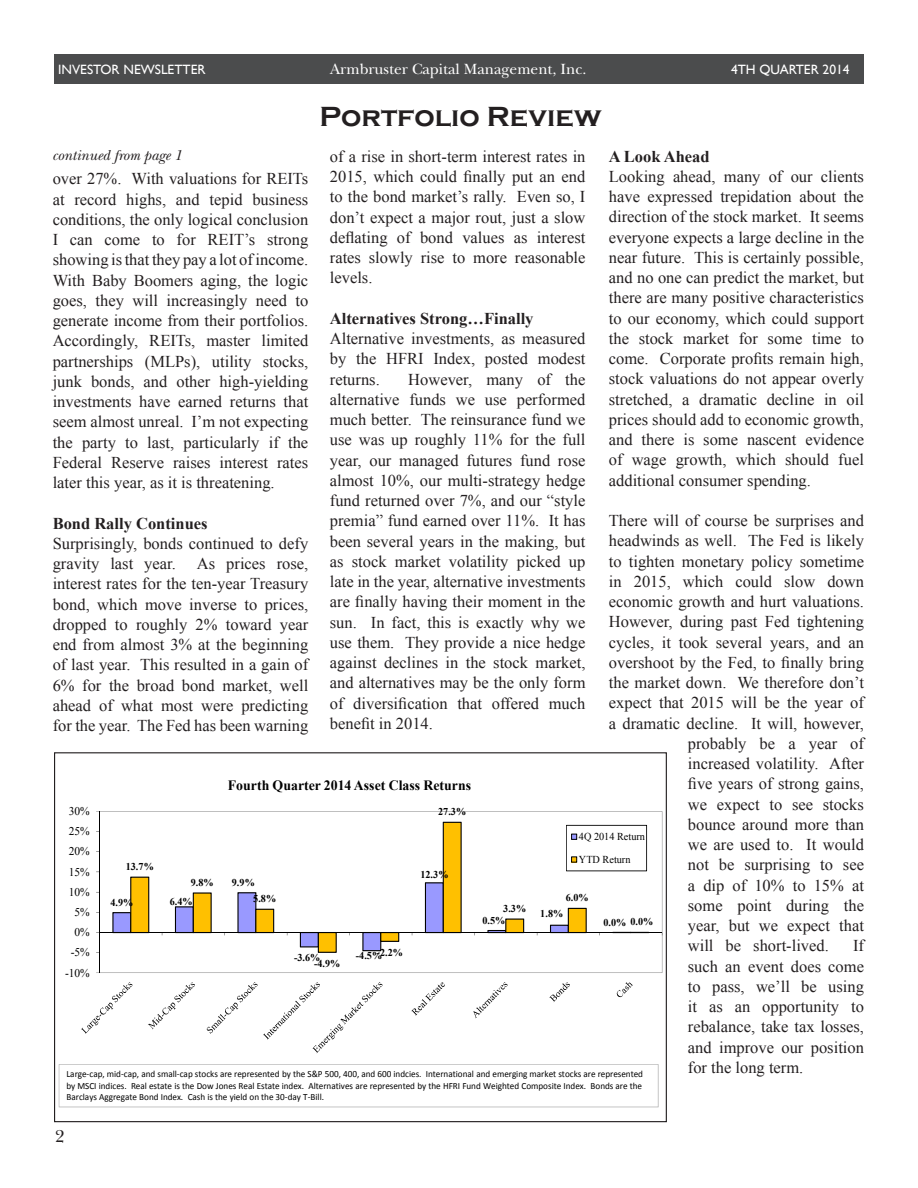
<style>
.page{position:relative;width:918px;height:1188px;background:#fff}
.page>*{position:absolute;margin:0;border:0;box-sizing:border-box;transform-origin:0 0}
.t1{font:700 28.5px "Copperplate Gothic";color:#231f20}
.t2{font:18px "New Baskerville Std";color:#231f20}
.t3{font:16.5px/20.2px "Times New Roman";color:#231f20;text-align:justify}
.t4{font:700 16.5px "Times New Roman";color:#231f20}
.t5{font:15.45px "New Baskerville Std";color:#fff}
.t6{font:italic 15px "New Baskerville Std";color:#231f20}
.t7{font:700 14.25px "Times New Roman";letter-spacing:.005em;color:#000}
.t8{font:13.5px "Gill Sans";color:#fff}
.t9{font:11.85px "Times New Roman";color:#000}
.t10{font:700 10.5px "Times New Roman";color:#000}
.t11{font:10.5px/22.8px "Times New Roman";color:#000}
.t12{font:9.45px/11.6px "Calibri";letter-spacing:-.005em;color:#000;text-align:justify}
</style>
<div class="page">
<div style="left:54px;top:54px;width:810px;height:29px;background:#4b4c4d"></div>
<svg style="left:59px;top:811px;width:604px;height:297px"></svg>
<svg style="left:59px;top:1064px;width:600px;height:43px"></svg>
<p class="t8" style="left:58px;top:62px;width:149px">INVESTOR NEWSLETTER</p>
<p class="t5" style="left:330px;top:60px;width:258px">Armbruster Capital Management, Inc.</p>
<p class="t8" style="left:731px;top:62px;width:120px">4TH QUARTER 2014</p>
<p class="t1" style="left:319px;top:101px;width:283px">Portfolio Review</p>
<p class="t6" style="left:52px;top:147px;width:131px">continued from page 1</p>
<p class="t3" style="left:330px;top:146px;width:257px">of a rise in short-term interest rates in 2015, which could finally put an end to the bond market’s rally. Even so, I don’t expect a major rout, just a slow deflating of bond values as interest rates slowly rise to more reasonable levels.</p>
<p class="t4" style="left:330px;top:307px;width:205px">Alternatives Strong…Finally</p>
<p class="t3" style="left:330px;top:328px;width:257px">Alternative investments, as measured by the HFRI Index, posted modest returns.</p>
<p class="t4" style="left:609px;top:145px;width:102px">A Look Ahead</p>
<p class="t3" style="left:609px;top:166px;width:257px">Looking ahead, many of our clients have expressed trepidation about the direction of the stock market. It seems everyone expects a large decline in the near future. This is certainly possible, and no one can predict the market, but there are many positive characteristics to our economy, which could support the stock market for some time to come. Corporate profits remain high, stock valuations do not appear overly stretched, a dramatic decline in oil prices should add to economic growth, and there is some nascent evidence of wage growth, which should fuel additional consumer spending.</p>
<p class="t3" style="left:609px;top:510px;width:257px">There will of course be surprises and</p>
<p class="t3" style="left:609px;top:531px;width:257px">headwinds as well. The Fed is likely</p>
<p class="t3" style="left:609px;top:551px;width:257px">to tighten monetary policy sometime</p>
<p class="t3" style="left:609px;top:571px;width:257px">in 2015, which could slow down</p>
<p class="t3" style="left:609px;top:591px;width:257px">economic growth and hurt valuations.</p>
<p class="t3" style="left:609px;top:612px;width:257px">However, during past Fed tightening</p>
<p class="t3" style="left:609px;top:632px;width:257px">cycles, it took several years, and an</p>
<p class="t3" style="left:609px;top:652px;width:257px">overshoot by the Fed, to finally bring</p>
<p class="t3" style="left:609px;top:672px;width:257px">the market down. We therefore don’t</p>
<p class="t3" style="left:609px;top:693px;width:257px">expect that 2015 will be the year of</p>
<p class="t3" style="left:609px;top:713px;width:257px">a dramatic decline. It will, however,</p>
<p class="t3" style="left:688px;top:733px;width:178px">probably be a year of</p>
<p class="t3" style="left:688px;top:753px;width:178px">increased volatility. After</p>
<p class="t3" style="left:688px;top:774px;width:178px">five years of strong gains,</p>
<p class="t3" style="left:688px;top:794px;width:178px">we expect to see stocks</p>
<p class="t3" style="left:688px;top:814px;width:178px">bounce around more than</p>
<p class="t3" style="left:688px;top:834px;width:178px">we are used to. It would</p>
<p class="t3" style="left:688px;top:855px;width:178px">not be surprising to see</p>
<p class="t3" style="left:688px;top:875px;width:178px">a dip of 10% to 15% at</p>
<p class="t3" style="left:688px;top:895px;width:178px">some point during the</p>
<p class="t3" style="left:688px;top:915px;width:178px">year, but we expect that</p>
<p class="t3" style="left:688px;top:936px;width:142px">will be short-lived.</p>
<p class="t3" style="left:53px;top:168px;width:257px">over 27%. With valuations for REITs at record highs, and tepid business conditions, the only logical conclusion I can come to for REIT’s strong showing is that they pay a lot of income.<br>With Baby Boomers aging, the logic goes, they will increasingly need to generate income from their portfolios.<br>Accordingly, REITs, master limited partnerships (MLPs), utility stocks, junk bonds, and other high-yielding investments have earned returns that seem almost unreal. I’m not expecting the party to last, particularly if the Federal Reserve raises interest rates later this year, as it is threatening.</p>
<p class="t4" style="left:53px;top:512px;width:156px">Bond Rally Continues</p>
<p class="t3" style="left:53px;top:533px;width:257px">Surprisingly, bonds continued to defy gravity last year.</p>
<p class="t3" style="left:330px;top:369px;width:257px;text-indent:78px">However, many of the alternative funds we use performed much better. The reinsurance fund we use was up roughly 11% for the full year, our managed futures fund rose almost 10%, our multi-strategy hedge fund returned over 7%, and our “style premia” fund earned over 11%. It has been several years in the making, but as stock market volatility picked up late in the year, alternative investments are finally having their moment in the sun. In fact, this is exactly why we use them. They provide a nice hedge against declines in the stock market, and alternatives may be the only form of diversification that offered much benefit in 2014.</p>
<p class="t3" style="left:53px;top:553px;width:257px;text-indent:144px">As prices rose, interest rates for the ten-year Treasury bond, which move inverse to prices, dropped to roughly 2% toward year end from almost 3% at the beginning of last year. This resulted in a gain of 6% for the broad bond market, well ahead of what most were predicting for the year. The Fed has been warning</p>
<p class="t7" style="left:228px;top:775px;width:245px">Fourth Quarter 2014 Asset Class Returns</p>
<p class="t9" style="left:69px;top:803px;width:23px">30%</p>
<p class="t10" style="left:438px;top:805px;width:30px">27.3%</p>
<p class="t9" style="left:69px;top:823px;width:23px">25%</p>
<p class="t11" style="left:579px;top:825px;width:68px">4Q 2014 Return<br>YTD Return</p>
<p class="t9" style="left:69px;top:843px;width:23px">20%</p>
<p class="t10" style="left:126px;top:859px;width:30px">13.7%</p>
<p class="t9" style="left:69px;top:864px;width:23px">15%</p>
<p class="t10" style="left:420px;top:867px;width:30px">12.3%</p>
<p class="t10" style="left:232px;top:875px;width:24px">9.9%</p>
<p class="t10" style="left:191px;top:875px;width:24px">9.8%</p>
<p class="t9" style="left:69px;top:884px;width:23px">10%</p>
<p class="t10" style="left:566px;top:891px;width:24px">6.0%</p>
<p class="t10" style="left:253px;top:892px;width:24px">5.8%</p>
<p class="t10" style="left:110px;top:895px;width:24px">4.9%</p>
<p class="t10" style="left:170px;top:895px;width:24px">6.4%</p>
<p class="t10" style="left:503px;top:901px;width:24px">3.3%</p>
<p class="t9" style="left:75px;top:904px;width:17px">5%</p>
<p class="t10" style="left:540px;top:906px;width:24px">1.8%</p>
<p class="t10" style="left:482px;top:913px;width:24px">0.5%</p>
<p class="t10" style="left:603px;top:915px;width:52px">0.0% 0.0%</p>
<p class="t9" style="left:75px;top:924px;width:17px">0%</p>
<p class="t3" style="left:688px;top:936px;width:178px;text-indent:165px">If such an event does come to pass, we’ll be using it as an opportunity to rebalance, take tax losses, and improve our position for the long term.</p>
<p class="t9" style="left:71px;top:944px;width:21px">-5%</p>
<p class="t10" style="left:377px;top:945px;width:28px">-2.2%</p>
<p class="t10" style="left:294px;top:951px;width:28px">-3.6%</p>
<p class="t10" style="left:356px;top:949px;width:28px">-4.5%</p>
<p class="t10" style="left:314px;top:956px;width:28px">-4.9%</p>
<p class="t9" style="left:65px;top:965px;width:26px">-10%</p>
<p class="t12" style="left:66px;top:1068px;width:578px">Large‐cap, mid‐cap, and small‐cap stocks are represented by the S&amp;P 500, 400, and 600 indcies. International and emerging market stocks are represented by MSCI indices. Real estate is the Dow Jones Real Estate index. Alternatives are represented by the HFRI Fund Weighted Composite Index. Bonds are the Barclays Aggregate Bond Index. Cash is the yield on the 30‐day T‐Bill.</p>
<p class="t2" style="left:55px;top:1125px;width:11px">2</p>
</div>
